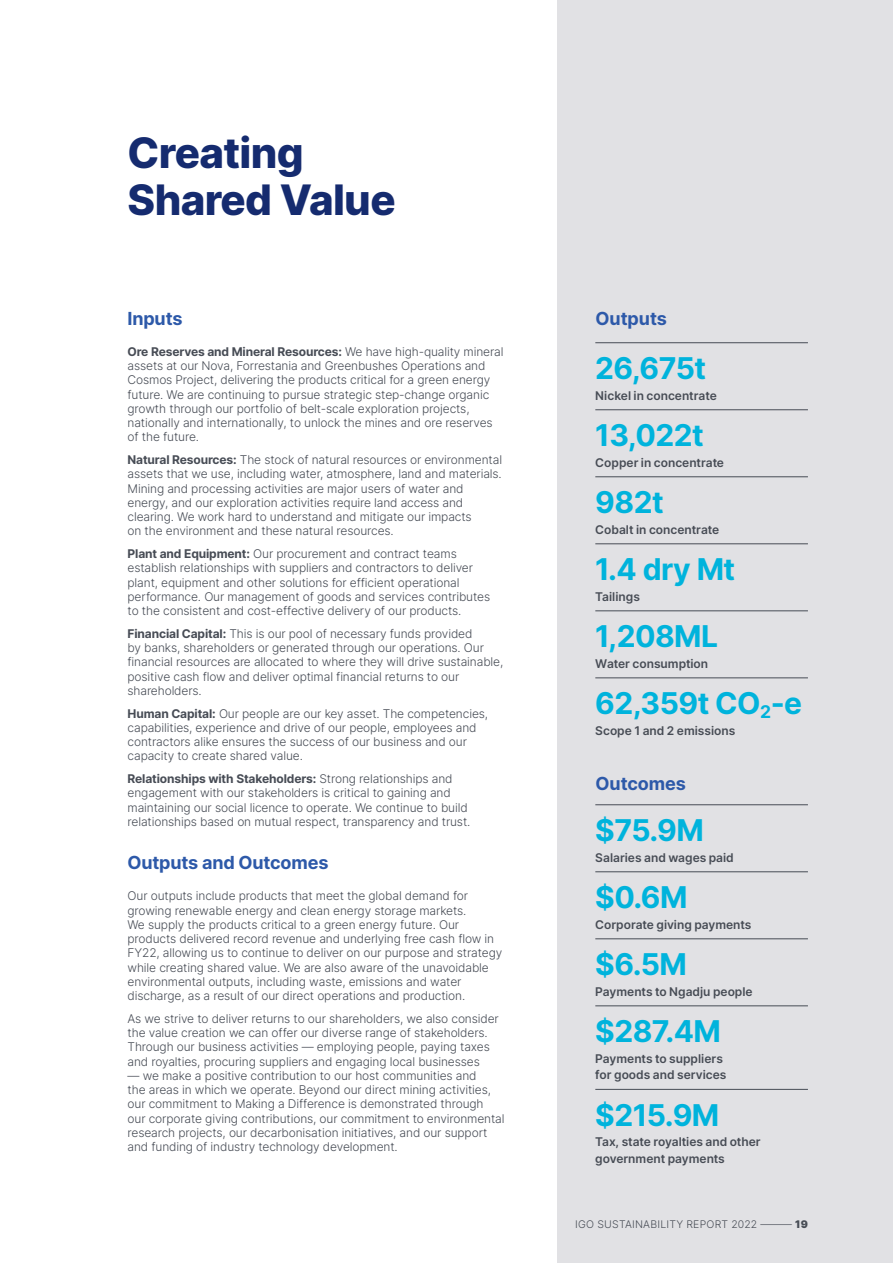
<style>
.page{position:relative;width:893px;height:1263px;background:#fff}
.page>*{position:absolute;margin:0;border:0;box-sizing:border-box;transform-origin:0 0}
.t1{font:800 42px/46.5px "Inter";letter-spacing:-.015em;color:#152b6f}
.t2{font:700 30px "Inter";letter-spacing:-.02em;color:#00b3dc}
.t3{font:700 18px "Inter";letter-spacing:-.01em;color:#2d59a9}
.t4{font:300 12px/14.2px "Inter";letter-spacing:-.01em;color:#474c55}
.t5{font:600 12px/16.5px "Inter";color:#474c55}
.t6{font:300 10.5px "Inter";letter-spacing:.02em;color:#474c55}
.s1{font-weight:700}
.s2{font-weight:900}
</style>
<div class="page">
<div style="left:557px;top:0;width:336px;height:1263px;background:#e1e1e4"></div>
<hr style="left:595px;top:342px;width:213px;height:1px;background:#474c55">
<hr style="left:595px;top:409px;width:213px;height:1px;background:#474c55">
<hr style="left:595px;top:476px;width:213px;height:1px;background:#474c55">
<hr style="left:595px;top:543px;width:213px;height:1px;background:#474c55">
<hr style="left:595px;top:610px;width:213px;height:1px;background:#474c55">
<hr style="left:595px;top:677px;width:213px;height:1px;background:#474c55">
<hr style="left:595px;top:804px;width:213px;height:1px;background:#474c55">
<hr style="left:595px;top:871px;width:213px;height:1px;background:#474c55">
<hr style="left:595px;top:938px;width:213px;height:1px;background:#474c55">
<hr style="left:595px;top:1005px;width:213px;height:1px;background:#474c55">
<hr style="left:595px;top:1089px;width:213px;height:1px;background:#474c55">
<h1 class="t1" style="left:128px;top:129px;width:270px">Creating<br>Shared Value</h1>
<h3 class="t3" style="left:128px;top:305px;width:56px">Inputs</h3>
<p class="t4" style="left:128px;top:344px;width:378px"><span class="s1">Ore Reserves and Mineral Resources:</span> We have high-quality mineral assets at our Nova, Forrestania and Greenbushes Operations and Cosmos Project, delivering the products critical for a green energy future. We are continuing to pursue strategic step-change organic growth through our portfolio of belt-scale exploration projects, nationally and internationally, to unlock the mines and ore reserves of the future.</p>
<p class="t4" style="left:128px;top:452px;width:376px"><span class="s1">Natural Resources:</span> The stock of natural resources or environmental assets that we use, including water, atmosphere, land and materials.<br>Mining and processing activities are major users of water and energy, and our exploration activities require land access and clearing. We work hard to understand and mitigate our impacts<br>on the environment and these natural resources.</p>
<p class="t4" style="left:128px;top:546px;width:364px"><span class="s1">Plant and Equipment:</span> Our procurement and contract teams establish relationships with suppliers and contractors to deliver plant, equipment and other solutions for efficient operational performance. Our management of goods and services contributes to the consistent and cost-effective delivery of our products.</p>
<p class="t4" style="left:128px;top:626px;width:377px"><span class="s1">Financial Capital:</span> This is our pool of necessary funds provided<br>by banks, shareholders or generated through our operations. Our financial resources are allocated to where they will drive sustainable, positive cash flow and deliver optimal financial returns to our shareholders.</p>
<p class="t4" style="left:128px;top:706px;width:362px"><span class="s1">Human Capital:</span> Our people are our key asset. The competencies, capabilities, experience and drive of our people, employees and contractors alike ensures the success of our business and our capacity to create shared value.</p>
<p class="t4" style="left:128px;top:771px;width:344px"><span class="s1">Relationships with Stakeholders:</span> Strong relationships and engagement with our stakeholders is critical to gaining and maintaining our social licence to operate. We continue to build relationships based on mutual respect, transparency and trust.</p>
<h3 class="t3" style="left:128px;top:849px;width:202px">Outputs and Outcomes</h3>
<p class="t4" style="left:128px;top:888px;width:376px">Our outputs include products that meet the global demand for growing renewable energy and clean energy storage markets.<br>We supply the products critical to a green energy future. Our products delivered record revenue and underlying free cash flow in FY22, allowing us to continue to deliver on our purpose and strategy while creating shared value. We are also aware of the unavoidable environmental outputs, including waste, emissions and water discharge, as a result of our direct operations and production.</p>
<p class="t4" style="left:128px;top:1011px;width:373px">As we strive to deliver returns to our shareholders, we also consider the value creation we can offer our diverse range of stakeholders.<br>Through our business activities — employing people, paying taxes and royalties, procuring suppliers and engaging local businesses</p>
<p class="t4" style="left:128px;top:1068px;width:379px">— we make a positive contribution to our host communities and<br>the areas in which we operate. Beyond our direct mining activities, our commitment to Making a Difference is demonstrated through our corporate giving contributions, our commitment to environmental research projects, our decarbonisation initiatives, and our support and funding of industry technology development.</p>
<h3 class="t3" style="left:595px;top:305px;width:73px">Outputs</h3>
<h2 class="t2" style="left:595px;top:346px;width:112px">26,675t</h2>
<p class="t5" style="left:595px;top:387px;width:123px">Nickel in concentrate</p>
<h2 class="t2" style="left:595px;top:413px;width:110px">13,022t</h2>
<p class="t5" style="left:595px;top:454px;width:130px">Copper in concentrate</p>
<h2 class="t2" style="left:595px;top:480px;width:70px">982t</h2>
<p class="t5" style="left:595px;top:521px;width:125px">Cobalt in concentrate</p>
<h2 class="t2" style="left:595px;top:547px;width:141px">1.4 dry Mt</h2>
<p class="t5" style="left:595px;top:588px;width:46px">Tailings</p>
<h2 class="t2" style="left:595px;top:614px;width:124px">1,208ML</h2>
<p class="t5" style="left:595px;top:655px;width:114px">Water consumption</p>
<h2 class="t2" style="left:595px;top:681px;width:208px">62,359t CO<sub>2</sub>-e</h2>
<p class="t5" style="left:595px;top:722px;width:142px">Scope 1 and 2 emissions</p>
<h3 class="t3" style="left:595px;top:770px;width:92px">Outcomes</h3>
<h2 class="t2" style="left:595px;top:808px;width:110px">$75.9M</h2>
<p class="t5" style="left:595px;top:849px;width:140px">Salaries and wages paid</p>
<h2 class="t2" style="left:595px;top:875px;width:94px">$0.6M</h2>
<p class="t5" style="left:595px;top:916px;width:158px">Corporate giving payments</p>
<h2 class="t2" style="left:595px;top:942px;width:93px">$6.5M</h2>
<p class="t5" style="left:595px;top:983px;width:159px">Payments to Ngadju people</p>
<h2 class="t2" style="left:595px;top:1009px;width:127px">$287.4M</h2>
<p class="t5" style="left:595px;top:1050px;width:132px">Payments to suppliers for goods and services</p>
<h2 class="t2" style="left:595px;top:1093px;width:126px">$215.9M</h2>
<p class="t5" style="left:595px;top:1133px;width:167px">Tax, state royalties and other government payments</p>
<p class="t6" style="left:575px;top:1216px;width:234px">IGO SUSTAINABILITY REPORT 2022 —<span class="s2">19</span></p>
</div>
